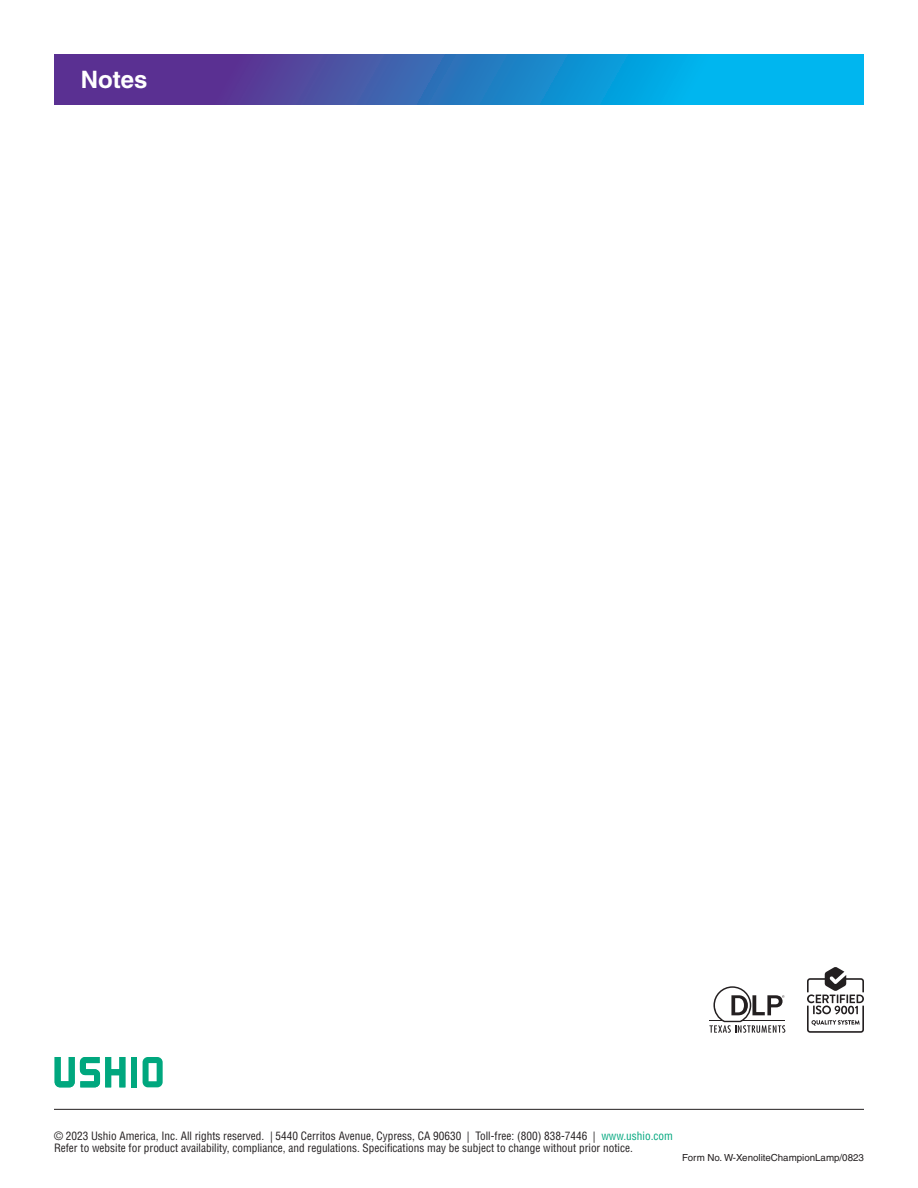
<style>
.page{position:relative;width:918px;height:1188px;background:#fff}
.page>*{position:absolute;margin:0;border:0;box-sizing:border-box;transform-origin:0 0}
.Table_Header_1{font:700 24px "Helvetica LT Std";letter-spacing:-.005em;color:#fff}
.t1{font:condensed 11.25px/12px "Helvetica LT Std";color:#231f20}
.t2{font:9.75px "Helvetica LT Std";color:#231f20}
.s1{color:#00a77e}
</style>
<div class="page">
<svg style="left:709px;top:986px;width:76px;height:47px"></svg>
<svg style="left:807px;top:967px;width:57px;height:66px"></svg>
<hr style="left:54px;top:1109px;width:810px;height:1px;background:#231f20">
<svg style="left:143px;top:1057px;width:20px;height:30px"></svg>
<div style="left:131px;top:1057px;width:6px;height:30px;background:#00a77e"></div>
<svg style="left:55px;top:1057px;width:70px;height:30px"></svg>
<svg style="left:54px;top:54px;width:810px;height:51px;background:#2c73bd"></svg>
<p class="Table_Header_1" style="left:81px;top:65px;width:68px">Notes</p>
<p class="t1" style="left:54px;top:1130px;width:620px">© 2023 Ushio America, Inc. All rights reserved. | 5440 Cerritos Avenue, Cypress, CA 90630 | Toll-free: (800) 838-7446 | <span class="s1">www.ushio.com<br></span>Refer to website for product availability, compliance, and regulations. Specifications may be subject to change without prior notice.</p>
<p class="t2" style="left:682px;top:1152px;width:183px">Form No. W-XenoliteChampionLamp/0823</p>
</div>
